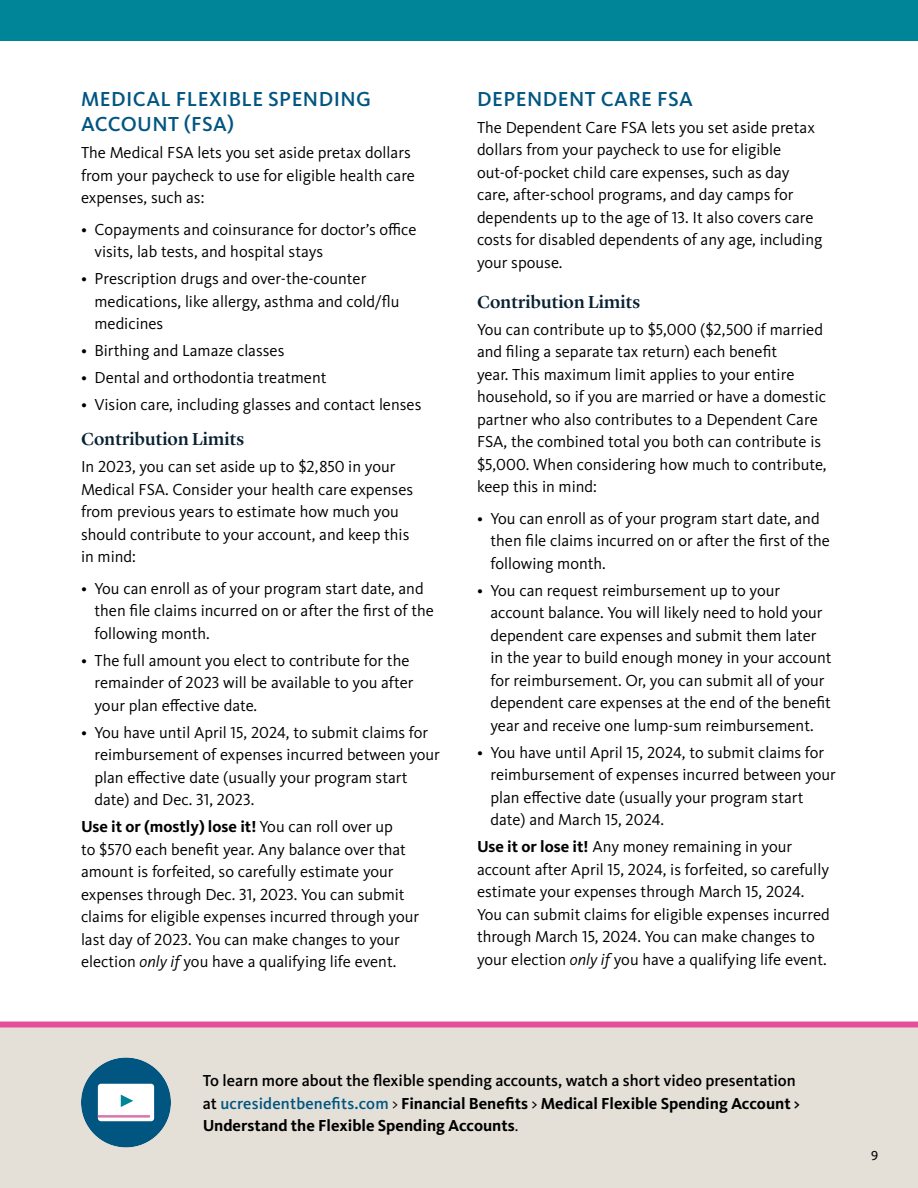
<style>
.page{position:relative;width:918px;height:1188px;background:#fff}
.page>*{position:absolute;margin:0;border:0;box-sizing:border-box;transform-origin:0 0}
.t1{font:500 21px/25.2px "Kievit Pro";letter-spacing:.02em;color:#005581}
.t2{font:500 18px "Lyon Display";letter-spacing:.01em;color:#072131}
.Body{font:16.5px/22.5px "Kievit Pro";color:#000}
.Body-2{font:700 16.5px/22.5px "Kievit Pro";color:#000}
.t3{font:13.5px "Kievit Pro";color:#000}
.s1{font-weight:700}
.s2{font-style:italic}
.s3{font-weight:500}
.s4{font-weight:500;color:#005581}
.s5{font-weight:400}
</style>
<div class="page">
<div style="left:0;top:0;width:918px;height:40px;background:#008598"></div>
<div style="left:0;top:1026px;width:918px;height:162px;background:#e4e0d8"></div>
<div style="left:0;top:1022px;width:918px;height:6px;background:#e44e9b"></div>
<div style="left:81px;top:1058px;width:90px;height:90px;background:#005581;border-radius:50%"></div>
<div style="left:98px;top:1084px;width:56px;height:37px;background:#fff;border-radius:3px"></div>
<hr style="left:98px;top:1115px;width:52px;height:3px;background:#d876af">
<svg style="left:121px;top:1095px;width:12px;height:12px"></svg>
<p class="t1" style="left:81px;top:86px;width:292px">MEDICAL FLEXIBLE SPENDING<br>ACCOUNT (FSA)</p>
<p class="Body" style="left:81px;top:141px;width:336px">The Medical FSA lets you set aside pretax dollars from your paycheck to use for eligible health care expenses, such as:</p>
<p class="Body" style="left:94px;top:218px;width:324px;text-indent:-14px">• Copayments and coinsurance for doctor’s office visits, lab tests, and hospital stays</p>
<p class="Body" style="left:94px;top:267px;width:306px;text-indent:-14px">• Prescription drugs and over-the-counter medications, like allergy, asthma and cold/flu medicines</p>
<p class="Body" style="left:81px;top:339px;width:205px">• Birthing and Lamaze classes</p>
<p class="Body" style="left:81px;top:366px;width:247px">• Dental and orthodontia treatment</p>
<p class="Body" style="left:81px;top:393px;width:342px">• Vision care, including glasses and contact lenses</p>
<p class="t2" style="left:81px;top:426px;width:165px">Contribution Limits</p>
<p class="Body" style="left:81px;top:455px;width:334px">In 2023, you can set aside up to $2,850 in your Medical FSA. Consider your health care expenses from previous years to estimate how much you should contribute to your account, and keep this in mind:</p>
<p class="Body" style="left:94px;top:577px;width:341px;text-indent:-14px">• You can enroll as of your program start date, and then file claims incurred on or after the first of the following month.</p>
<p class="Body" style="left:94px;top:649px;width:321px;text-indent:-14px">• The full amount you elect to contribute for the remainder of 2023 will be available to you after your plan effective date.</p>
<p class="Body" style="left:94px;top:721px;width:347px;text-indent:-14px">• You have until April 15, 2024, to submit claims for reimbursement of expenses incurred between your plan effective date (usually your program start date) and Dec. 31, 2023.</p>
<p class="Body" style="left:81px;top:815px;width:340px"><span class="s1">Use it or (mostly) lose it!</span> You can roll over up<br>to $570 each benefit year. Any balance over that amount is forfeited, so carefully estimate your expenses through Dec. 31, 2023. You can submit claims for eligible expenses incurred through your last day of 2023. You can make changes to your election <span class="s2">only if</span> you have a qualifying life event.</p>
<p class="t1" style="left:477px;top:86px;width:217px">DEPENDENT CARE FSA</p>
<p class="Body" style="left:477px;top:116px;width:347px">The Dependent Care FSA lets you set aside pretax dollars from your paycheck to use for eligible out-of-pocket child care expenses, such as day care, after-school programs, and day camps for dependents up to the age of 13. It also covers care costs for disabled dependents of any age, including your spouse.</p>
<p class="t2" style="left:477px;top:288px;width:165px">Contribution Limits</p>
<p class="Body" style="left:477px;top:318px;width:351px">You can contribute up to $5,000 ($2,500 if married and filing a separate tax return) each benefit<br>year. This maximum limit applies to your entire household, so if you are married or have a domestic partner who also contributes to a Dependent Care FSA, the combined total you both can contribute is $5,000. When considering how much to contribute, keep this in mind:</p>
<p class="Body" style="left:490px;top:507px;width:341px;text-indent:-14px">• You can enroll as of your program start date, and then file claims incurred on or after the first of the following month.</p>
<p class="Body" style="left:490px;top:579px;width:343px;text-indent:-14px">• You can request reimbursement up to your account balance. You will likely need to hold your dependent care expenses and submit them later in the year to build enough money in your account for reimbursement. Or, you can submit all of your dependent care expenses at the end of the benefit year and receive one lump-sum reimbursement.</p>
<p class="Body" style="left:490px;top:741px;width:347px;text-indent:-14px">• You have until April 15, 2024, to submit claims for reimbursement of expenses incurred between your plan effective date (usually your program start date) and March 15, 2024.</p>
<p class="Body" style="left:477px;top:835px;width:354px"><span class="s1">Use it or lose it!</span> Any money remaining in your account after April 15, 2024, is forfeited, so carefully estimate your expenses through March 15, 2024.<br>You can submit claims for eligible expenses incurred through March 15, 2024. You can make changes to your election <span class="s2">only if</span> you have a qualifying life event.</p>
<p class="Body-2" style="left:203px;top:1069px;width:599px"><span class="s3">To learn more about the flexible spending accounts, watch a short video presentation at</span> <span class="s4">ucresidentbenefits.com</span> <span class="s5">&gt;</span> Financial Benefits <span class="s5">&gt;</span> Medical Flexible Spending Account <span class="s3">&gt;<br></span>Understand the Flexible Spending Accounts<span class="s5">.</span></p>
<p class="t3" style="left:871px;top:1148px;width:9px">9</p>
</div>
